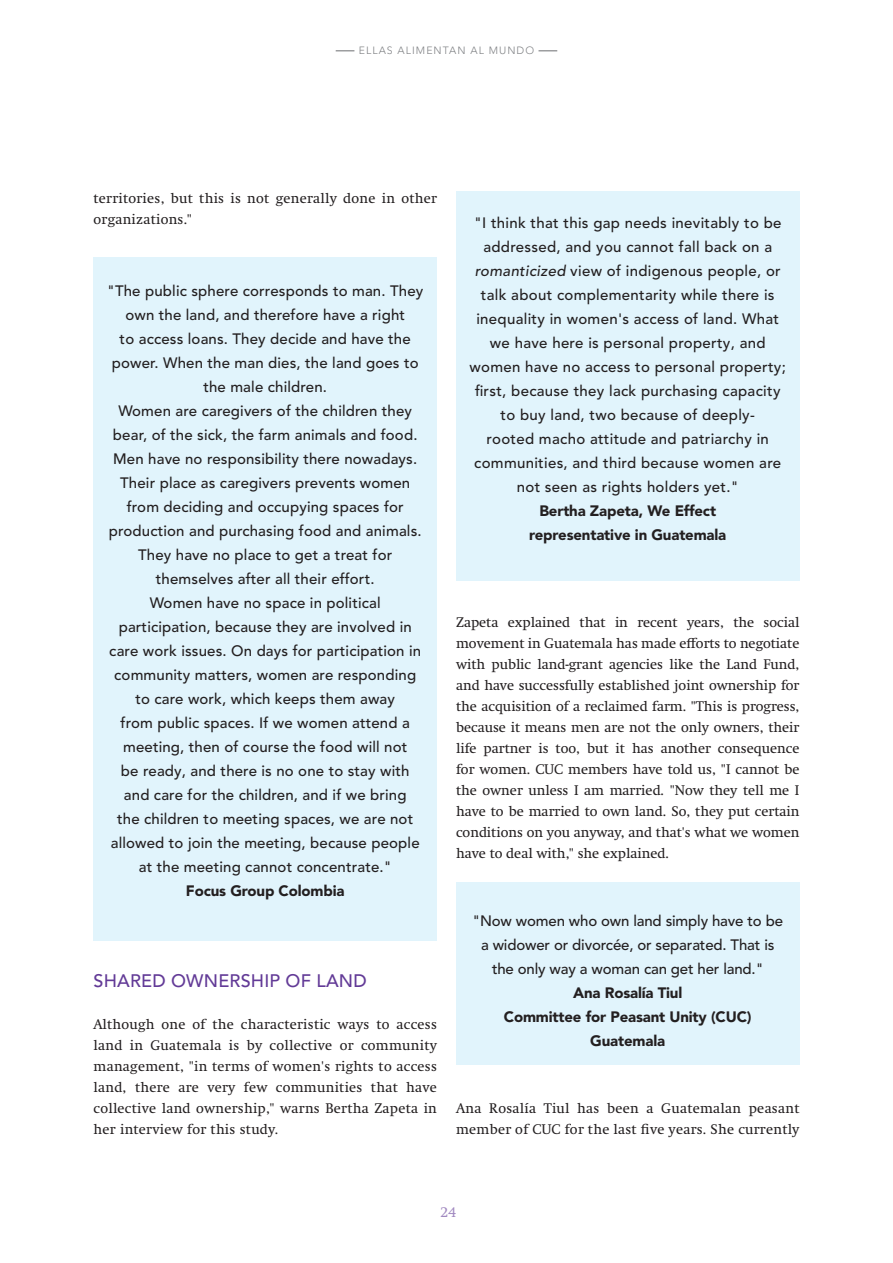
<style>
.page{position:relative;width:893px;height:1263px;background:#fff}
.page>*{position:absolute;margin:0;border:0;box-sizing:border-box;transform-origin:0 0}
.Sub_Subtítulo{font:500 18px "Avenir LT Pro";letter-spacing:.01em;color:#633b97}
.Testimonio{font:500 15px/24px "Avenir LT Pro";letter-spacing:.01em;color:#231f20;text-align:center}
.Testimonio-2{font:900 15px/24px "Avenir LT Pro";letter-spacing:-.01em;color:#231f20;text-align:center}
.Testimonio-3{font:500 15px/24px "Avenir LT Pro";letter-spacing:-.01em;color:#231f20;text-align:center}
.t1{font:15px "Swift Neue LT Pro";color:#633b97}
.Cuerpo{font:14.25px/21px "Swift Neue LT Pro";letter-spacing:.02em;color:#231f20}
.t2{font:300 10.5px "Avenir LT Pro";letter-spacing:.1em;color:#808285}
.s1{font-style:italic}
</style>
<div class="page">
<div style="left:94px;top:257px;width:343px;height:684px;background:#e1f4fc"></div>
<div style="left:456px;top:191px;width:343px;height:390px;background:#e1f4fc"></div>
<div style="left:456px;top:882px;width:343px;height:183px;background:#e1f4fc"></div>
<svg style="left:538px;top:51px;width:19px;height:1px"></svg>
<svg style="left:336px;top:51px;width:18px;height:1px"></svg>
<p class="t2" style="left:359px;top:44px;width:177px">ELLAS ALIMENTAN AL MUNDO</p>
<p class="Cuerpo" style="left:94px;top:187px;width:345px">territories, but this is not generally done in other organizations."</p>
<p class="Testimonio" style="left:107px;top:279px;width:318px">"The public sphere corresponds to man. They own the land, and therefore have a right<br>to access loans. They decide and have the power. When the man dies, the land goes to the male children.</p>
<p class="Testimonio" style="left:109px;top:399px;width:314px">Women are caregivers of the children they bear, of the sick, the farm animals and food.<br>Men have no responsibility there nowadays.<br>Their place as caregivers prevents women from deciding and occupying spaces for production and purchasing food and animals.<br>They have no place to get a treat for themselves after all their effort.</p>
<p class="Testimonio" style="left:109px;top:591px;width:313px">Women have no space in political participation, because they are involved in care work issues. On days for participation in community matters, women are responding to care work, which keeps them away<br>from public spaces. If we women attend a meeting, then of course the food will not<br>be ready, and there is no one to stay with and care for the children, and if we bring<br>the children to meeting spaces, we are not allowed to join the meeting, because people at the meeting cannot concentrate."</p>
<p class="Testimonio-2" style="left:186px;top:878px;width:160px">Focus Group Colombia</p>
<p class="Sub_Subtítulo" style="left:94px;top:970px;width:275px">SHARED OWNERSHIP OF LAND</p>
<p class="Cuerpo" style="left:94px;top:1014px;width:345px;text-align:justify">Although one of the characteristic ways to access land in Guatemala is by collective or community management, "in terms of women's rights to access land, there are very few communities that have collective land ownership," warns Bertha Zapeta in her interview for this study.</p>
<p class="Testimonio" style="left:470px;top:211px;width:318px">"I think that this gap needs inevitably to be addressed, and you cannot fall back on a <span class="s1">romanticized</span> view of indigenous people, or talk about complementarity while there is inequality in women's access of land. What we have here is personal property, and women have no access to personal property; first, because they lack purchasing capacity to buy land, two because of deeply-<br>rooted macho attitude and patriarchy in communities, and third because women are not seen as rights holders yet."</p>
<p class="Testimonio-2" style="left:539px;top:499px;width:178px">Bertha Zapeta, We Effect</p>
<p class="Testimonio-2" style="left:529px;top:523px;width:199px">representative in Guatemala</p>
<p class="Cuerpo" style="left:456px;top:612px;width:345px;text-align:justify">Zapeta explained that in recent years, the social movement in Guatemala has made efforts to negotiate with public land-grant agencies like the Land Fund, and have successfully established joint ownership for the acquisition of a reclaimed farm. "This is progress, because it means men are not the only owners, their life partner is too, but it has another consequence for women. CUC members have told us, "I cannot be the owner unless I am married. "Now they tell me I have to be married to own land. So, they put certain conditions on you anyway, and that's what we women have to deal with," she explained.</p>
<p class="Testimonio-3" style="left:472px;top:909px;width:312px">"Now women who own land simply have to be a widower or divorcée, or separated. That is the only way a woman can get her land."</p>
<p class="Testimonio-2" style="left:573px;top:981px;width:111px">Ana Rosalía Tiul</p>
<p class="Testimonio-2" style="left:504px;top:1005px;width:249px">Committee for Peasant Unity (CUC)<br>Guatemala</p>
<p class="Cuerpo" style="left:456px;top:1098px;width:345px">Ana Rosalía Tiul has been a Guatemalan peasant member of CUC for the last five years. She currently</p>
<p class="t1" style="left:441px;top:1203px;width:17px">24</p>
</div>
